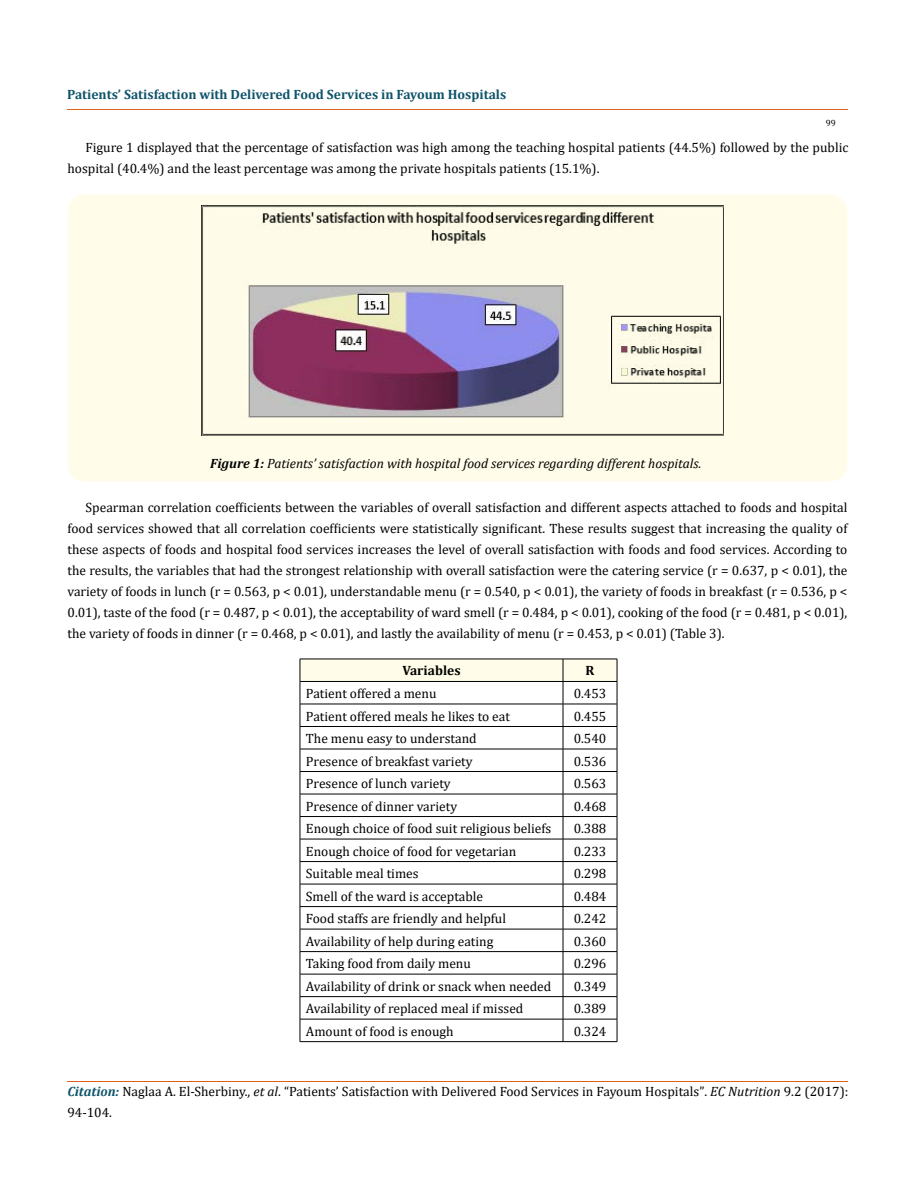
<style>
.page{position:relative;width:917px;height:1190px;background:#fff}
.page>*{position:absolute;margin:0;border:0;box-sizing:border-box;transform-origin:0 0}
.t1{font:13.5px/21px "Cambria";color:#000}
.t2{font:italic 13.5px "Cambria";color:#000}
.t3{font:700 13.5px "Cambria";color:#0e546a}
.t4{font:700 13.5px "Cambria";color:#000}
.t5{font:9px "Cambria";color:#000}
.s1{font-weight:700}
.s2{font-weight:700;font-style:italic;color:#0e546a}
.s3{font-style:italic}
.s4{font-size:13.35px}
</style>
<div class="page">
<hr style="left:68px;top:1081px;width:780px;height:1px;background:#e05d1a">
<div style="left:68px;top:194px;width:779px;height:288px;background:#fffde9;border-radius:18px"></div>
<hr style="left:300px;top:658px;width:263px;height:1px;background:#000">
<hr style="left:563px;top:658px;width:54px;height:1px;background:#000">
<svg style="left:300px;top:659px;width:317px;height:382px"></svg>
<hr style="left:300px;top:1041px;width:263px;height:1px;background:#000">
<hr style="left:563px;top:1041px;width:54px;height:1px;background:#000">
<img style="left:202px;top:206px;width:521px;height:229px">
<p class="t3" style="left:67px;top:85px;width:440px">Patients’ Satisfaction with Delivered Food Services in Fayoum Hospitals</p>
<p class="t5" style="left:825px;top:117px;width:11px">99</p>
<p class="t1" style="left:68px;top:137px;width:782px;text-indent:18px">Figure 1 displayed that the percentage of satisfaction was high among the teaching hospital patients (44.5%) followed by the public hospital (40.4%) and the least percentage was among the private hospitals patients (15.1%).</p>
<p class="t2" style="left:210px;top:454px;width:492px"><span class="s1">Figure 1:</span> Patients’ satisfaction with hospital food services regarding different hospitals.</p>
<p class="t1" style="left:68px;top:496px;width:781px;text-align:justify;text-indent:18px">Spearman correlation coefficients between the variables of overall satisfaction and different aspects attached to foods and hospital food services showed that all correlation coefficients were statistically significant. These results suggest that increasing the quality of these aspects of foods and hospital food services increases the level of overall satisfaction with foods and food services. According to the results, the variables that had the strongest relationship with overall satisfaction were the catering service (r = 0.637, p &lt; 0.01), the variety of foods in lunch (r = 0.563, p &lt; 0.01), understandable menu (r = 0.540, p &lt; 0.01), the variety of foods in breakfast (r = 0.536, p &lt; 0.01), taste of the food (r = 0.487, p &lt; 0.01), the acceptability of ward smell (r = 0.484, p &lt; 0.01), cooking of the food (r = 0.481, p &lt; 0.01), the variety of foods in dinner (r = 0.468, p &lt; 0.01), and lastly the availability of menu (r = 0.453, p &lt; 0.01) (Table 3).</p>
<p class="t4" style="left:402px;top:661px;width:60px">Variables</p>
<p class="t4" style="left:585px;top:661px;width:10px">R</p>
<p class="t1" style="left:306px;top:683px;width:132px">Patient offered a menu</p>
<p class="t1" style="left:573px;top:683px;width:34px">0.453</p>
<p class="t1" style="left:306px;top:705px;width:205px">Patient offered meals he likes to eat</p>
<p class="t1" style="left:573px;top:705px;width:34px">0.455</p>
<p class="t1" style="left:306px;top:728px;width:172px">The menu easy to understand</p>
<p class="t1" style="left:573px;top:728px;width:34px">0.540</p>
<p class="t1" style="left:306px;top:750px;width:168px">Presence of breakfast variety</p>
<p class="t1" style="left:573px;top:750px;width:34px">0.536</p>
<p class="t1" style="left:306px;top:773px;width:146px">Presence of lunch variety</p>
<p class="t1" style="left:573px;top:773px;width:34px">0.563</p>
<p class="t1" style="left:306px;top:795px;width:153px">Presence of dinner variety</p>
<p class="t1" style="left:573px;top:795px;width:34px">0.468</p>
<p class="t1" style="left:306px;top:818px;width:247px">Enough choice of food suit religious beliefs</p>
<p class="t1" style="left:573px;top:818px;width:34px">0.388</p>
<p class="t1" style="left:306px;top:840px;width:212px">Enough choice of food for vegetarian</p>
<p class="t1" style="left:573px;top:840px;width:34px">0.233</p>
<p class="t1" style="left:306px;top:863px;width:114px">Suitable meal times</p>
<p class="t1" style="left:573px;top:863px;width:34px">0.298</p>
<p class="t1" style="left:306px;top:885px;width:179px">Smell of the ward is acceptable</p>
<p class="t1" style="left:573px;top:885px;width:34px">0.484</p>
<p class="t1" style="left:306px;top:908px;width:202px">Food staffs are friendly and helpful</p>
<p class="t1" style="left:573px;top:908px;width:34px">0.242</p>
<p class="t1" style="left:306px;top:930px;width:189px">Availability of help during eating</p>
<p class="t1" style="left:573px;top:930px;width:34px">0.360</p>
<p class="t1" style="left:306px;top:953px;width:166px">Taking food from daily menu</p>
<p class="t1" style="left:573px;top:953px;width:34px">0.296</p>
<p class="t1" style="left:306px;top:975px;width:247px">Availability of drink or snack when needed</p>
<p class="t1" style="left:573px;top:975px;width:34px">0.349</p>
<p class="t1" style="left:306px;top:998px;width:219px">Availability of replaced meal if missed</p>
<p class="t1" style="left:573px;top:998px;width:34px">0.389</p>
<p class="t1" style="left:306px;top:1020px;width:149px">Amount of food is enough</p>
<p class="t1" style="left:573px;top:1020px;width:34px">0.324</p>
<p class="t1" style="left:67px;top:1081px;width:782px"><span class="s2">Citation:</span> Naglaa A. El-Sherbiny., <span class="s3">et al</span>. “Patients’ Satisfaction with Delivered Food Services in Fayoum Hospitals”<span class="s4">.</span> <span class="s3">EC Nutrition</span> <span class="s4">9</span>.2 (2017):<br>94-104.</p>
</div>
